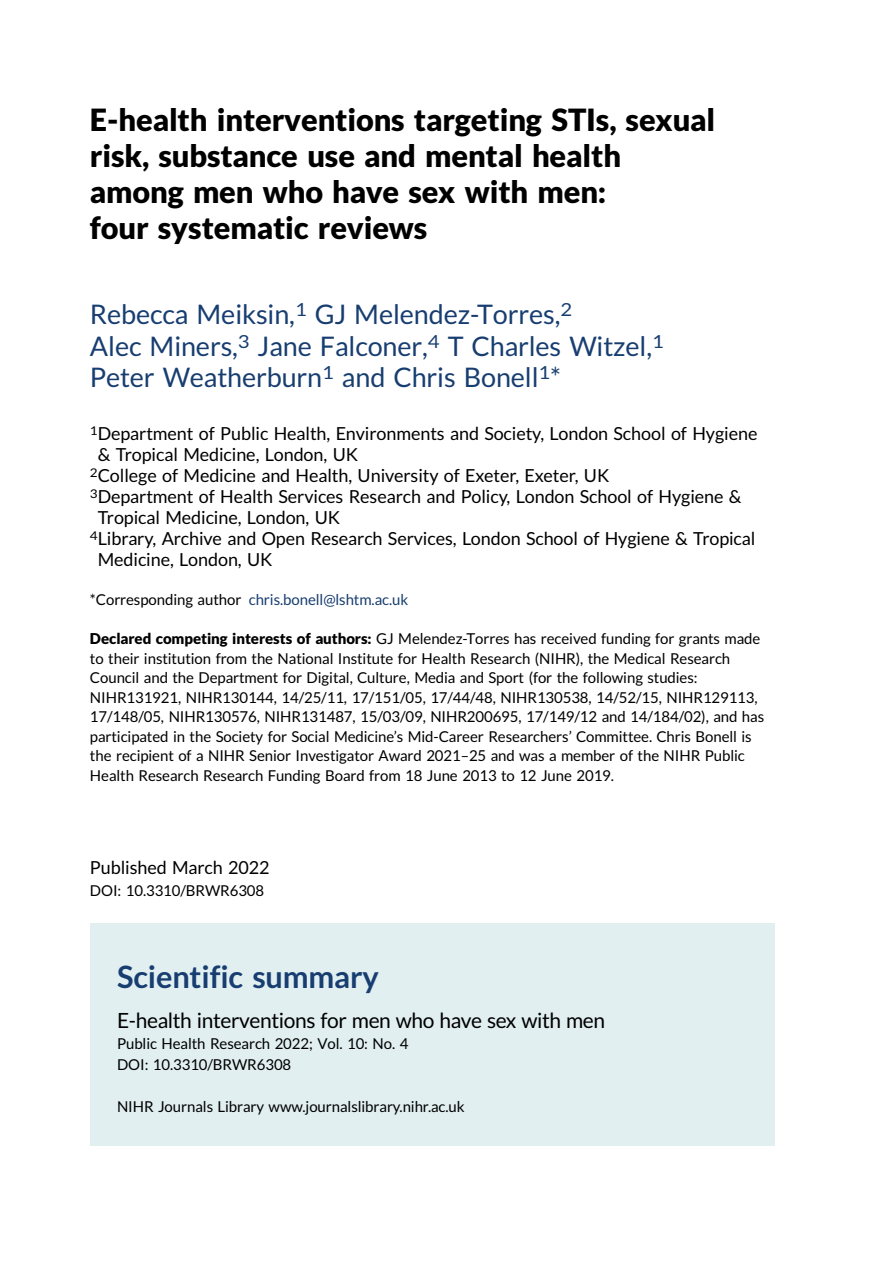
<style>
.page{position:relative;width:893px;height:1263px;background:#fff}
.page>*{position:absolute;margin:0;border:0;box-sizing:border-box;transform-origin:0 0}
.t1{font:30.75px/36px "Adv T Tfac 587 ca.B";color:#000}
.t2{font:30.75px "Adv TT6071803 a.B";color:#183e71}
.t3{font:27px/31.5px "Adv T Ta 9 c 1 b 374";color:#183e71}
.t4{font:21px "Adv T Ta 9 c 1 b 374";letter-spacing:-.015em;color:#000}
.t5{font:18px "Adv T Ta 9 c 1 b 374";color:#000}
.t6{font:15px/19.5px "Adv T Ta 9 c 1 b 374";color:#000}
.t7{font:15px "Adv T Ta 9 c 1 b 374";color:#183e71}
.s1{color:#000}
.s2{font-family:"Adv T Tfac 587 ca.B"}
.s3{font-style:inherit}
</style>
<div class="page">
<div style="left:90px;top:923px;width:684px;height:223px;background:#e1eff0"></div>
<h1 class="t1" style="left:90px;top:104px;width:627px">E-health interventions targeting STIs, sexual risk, substance use and mental health among men who have sex with men:<br>four systematic reviews</h1>
<h2 class="t3" style="left:90px;top:301px;width:575px">Rebecca Meiksin,<sup>1</sup> GJ Melendez-Torres,<sup>2<br></sup>Alec Miners,<sup>3</sup> Jane Falconer,<sup>4</sup> T Charles Witzel,<sup>1<br></sup>Peter Weatherburn<sup>1</sup> and Chris Bonell<sup>1</sup>*</h2>
<p class="t5" style="left:90px;top:427px;width:669px"><sup>1</sup>Department of Public Health, Environments and Society, London School of Hygiene</p>
<p class="t5" style="left:98px;top:448px;width:262px">&amp; Tropical Medicine, London, UK</p>
<p class="t5" style="left:90px;top:469px;width:521px"><sup>2</sup>College of Medicine and Health, University of Exeter, Exeter, UK</p>
<p class="t5" style="left:90px;top:490px;width:653px"><sup>3</sup>Department of Health Services Research and Policy, London School of Hygiene &amp;</p>
<p class="t5" style="left:98px;top:511px;width:244px">Tropical Medicine, London, UK</p>
<p class="t5" style="left:90px;top:532px;width:667px"><sup>4</sup>Library, Archive and Open Research Services, London School of Hygiene &amp; Tropical</p>
<p class="t5" style="left:98px;top:553px;width:176px">Medicine, London, UK</p>
<p class="t7" style="left:90px;top:594px;width:320px"><span class="s1">*Corresponding author</span> chris.bonell@lshtm.ac.uk</p>
<p class="t6" style="left:90px;top:630px;width:676px"><span class="s2">Declared competing interests of authors:</span> GJ Melendez-Torres has received funding for grants made to their institution from the National Institute for Health Research (NIHR), the Medical Research Council and the Department for Digital, Culture, Media and Sport (for the following studies:<br>NIHR131921, NIHR130144, 14/25/11, 17/151/05, 17/44/48, NIHR130538, 14/52/15, NIHR129113, 17/148/05, NIHR130576, NIHR131487, 15/03/09, NIHR200695, 17/149/12 and 14/184/02), and has participated in the Society for Social Medicine<span class="s3">’</span>s Mid-Career Researchers<span class="s3">’</span> Committee. Chris Bonell is the recipient of a NIHR Senior Investigator Award 2021<span class="s3">–</span>25 and was a member of the NIHR Public Health Research Research Funding Board from 18 June 2013 to 12 June 2019.</p>
<p class="t5" style="left:90px;top:860px;width:181px">Published March 2022</p>
<p class="t6" style="left:90px;top:882px;width:176px">DOI: 10.3310/BRWR6308</p>
<h1 class="t2" style="left:117px;top:965px;width:263px">Scientific summary</h1>
<h3 class="t4" style="left:117px;top:1013px;width:490px">E-health interventions for men who have sex with men</h3>
<p class="t6" style="left:117px;top:1034px;width:293px;line-height:21px">Public Health Research 2022; Vol. 10: No. 4<br>DOI: 10.3310/BRWR6308</p>
<p class="t6" style="left:117px;top:1098px;width:349px">NIHR Journals Library www.journalslibrary.nihr.ac.uk</p>
</div>
